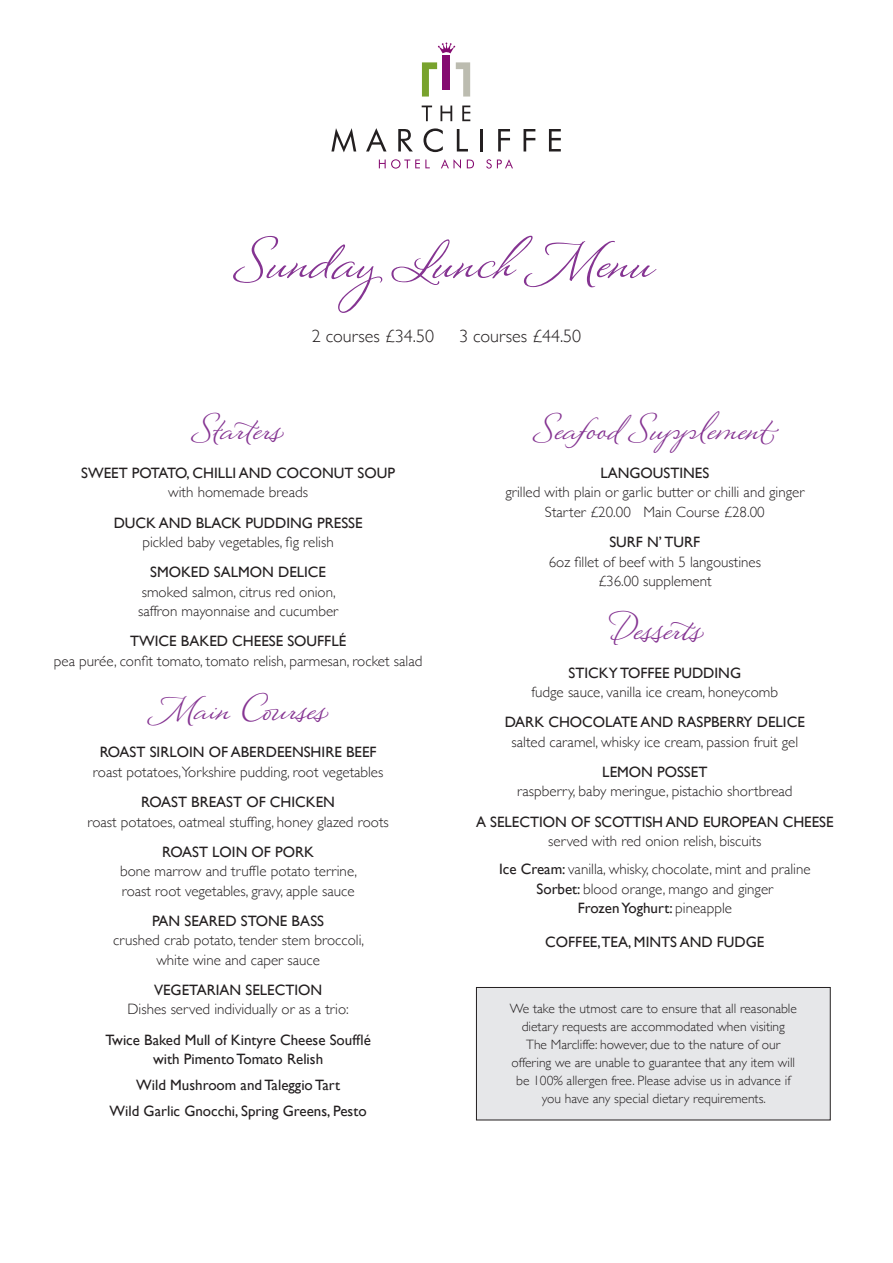
<style>
.page{position:relative;width:893px;height:1263px;background:#fff}
.page>*{position:absolute;margin:0;border:0;box-sizing:border-box;transform-origin:0 0}
.t1{font:63px "Montague Script";color:#853492}
.t2{font:40.5px "Montague Script";color:#853492}
.t3{font:300 18px "Gill Sans";color:#231f20}
.t4{font:300 15px/19.5px "Gill Sans";color:#231f20;text-align:center}
.t5{font:15px/19.5px "Gill Sans";color:#231f20;text-align:center}
.t6{font:300 13.5px/18px "Gill Sans";color:#231f20;text-align:center}
.s1{font-weight:400}
</style>
<div class="page">
<svg style="left:331px;top:128px;width:25px;height:24px"></svg>
<svg style="left:366px;top:128px;width:20px;height:23px"></svg>
<svg style="left:398px;top:129px;width:15px;height:22px"></svg>
<svg style="left:423px;top:128px;width:20px;height:24px"></svg>
<svg style="left:457px;top:129px;width:11px;height:22px"></svg>
<hr style="left:481px;top:129px;width:2px;height:22px;background:#231f20">
<svg style="left:498px;top:129px;width:12px;height:22px"></svg>
<svg style="left:524px;top:129px;width:11px;height:22px"></svg>
<svg style="left:549px;top:129px;width:12px;height:22px"></svg>
<svg style="left:422px;top:106px;width:10px;height:15px"></svg>
<svg style="left:440px;top:106px;width:12px;height:15px"></svg>
<svg style="left:462px;top:106px;width:8px;height:15px"></svg>
<svg style="left:422px;top:62px;width:15px;height:35px"></svg>
<svg style="left:456px;top:62px;width:14px;height:35px"></svg>
<div style="left:443px;top:55px;width:7px;height:35px;background:#850a70"></div>
<svg style="left:379px;top:159px;width:51px;height:10px"></svg>
<svg style="left:441px;top:159px;width:20px;height:10px"></svg>
<svg style="left:467px;top:160px;width:7px;height:8px"></svg>
<svg style="left:486px;top:159px;width:27px;height:10px"></svg>
<svg style="left:438px;top:43px;width:17px;height:10px"></svg>
<div style="left:476px;top:987px;width:354px;height:133px;background:#e6e7e9"></div>
<div style="left:476px;top:987px;width:354px;height:133px;border:1px solid #231f20"></div>
<h1 class="t1" style="left:240px;top:218px;width:415px">Sunday Lunch Menu</h1>
<p class="t3" style="left:312px;top:322px;width:124px">2 courses £34.50</p>
<p class="t3" style="left:459px;top:322px;width:124px">3 courses £44.50</p>
<h2 class="t2" style="left:195px;top:402px;width:89px">Starters</h2>
<p class="t5" style="left:81px;top:463px;width:315px">SWEET POTATO, CHILLI AND COCONUT SOUP</p>
<p class="t4" style="left:168px;top:482px;width:141px">with homemade breads</p>
<p class="t5" style="left:114px;top:513px;width:250px">DUCK AND BLACK PUDDING PRESSE</p>
<p class="t4" style="left:142px;top:532px;width:193px">pickled baby vegetables, fig relish</p>
<p class="t5" style="left:150px;top:562px;width:177px">SMOKED SALMON DELICE</p>
<p class="t4" style="left:138px;top:581px;width:202px;text-align:left">smoked salmon, citrus red onion, saffron mayonnaise and cucumber</p>
<p class="t5" style="left:130px;top:631px;width:218px">TWICE BAKED CHEESE SOUFFLÉ</p>
<p class="t4" style="left:54px;top:650px;width:370px">pea purée, confit tomato, tomato relish, parmesan, rocket salad</p>
<h2 class="t2" style="left:151px;top:681px;width:178px">Main Courses</h2>
<p class="t5" style="left:100px;top:742px;width:278px">ROAST SIRLOIN OF ABERDEENSHIRE BEEF</p>
<p class="t4" style="left:93px;top:761px;width:292px">roast potatoes,Yorkshire pudding, root vegetables</p>
<p class="t5" style="left:141px;top:792px;width:195px">ROAST BREAST OF CHICKEN</p>
<p class="t4" style="left:87px;top:811px;width:303px">roast potatoes, oatmeal stuffing, honey glazed roots</p>
<p class="t5" style="left:162px;top:842px;width:153px">ROAST LOIN OF PORK</p>
<p class="t4" style="left:120px;top:861px;width:239px;text-align:left">bone marrow and truffle potato terrine, roast root vegetables, gravy, apple sauce</p>
<p class="t5" style="left:152px;top:911px;width:173px">PAN SEARED STONE BASS</p>
<p class="t4" style="left:113px;top:930px;width:252px">crushed crab potato, tender stem broccoli, white wine and caper sauce</p>
<p class="t5" style="left:154px;top:980px;width:170px">VEGETARIAN SELECTION</p>
<p class="t4" style="left:127px;top:999px;width:223px">Dishes served individually or as a trio:</p>
<p class="t5" style="left:105px;top:1029px;width:267px">Twice Baked Mull of Kintyre Cheese Soufflé with Pimento Tomato Relish</p>
<p class="t5" style="left:110px;top:1072px;width:259px;line-height:26px">Wild Mushroom and Taleggio Tart<br>Wild Garlic Gnocchi, Spring Greens, Pesto</p>
<h2 class="t2" style="left:537px;top:402px;width:234px">Seafood Supplement</h2>
<p class="t5" style="left:600px;top:463px;width:110px">LANGOUSTINES</p>
<p class="t4" style="left:505px;top:482px;width:301px">grilled with plain or garlic butter or chilli and ginger<br>Starter £20.00 Main Course £28.00</p>
<p class="t5" style="left:609px;top:532px;width:92px">SURF N’ TURF</p>
<p class="t4" style="left:549px;top:551px;width:214px">6oz fillet of beef with 5 langoustines £36.00 supplement</p>
<h2 class="t2" style="left:609px;top:601px;width:95px">Desserts</h2>
<p class="t5" style="left:569px;top:663px;width:174px">STICKY TOFFEE PUDDING</p>
<p class="t4" style="left:532px;top:682px;width:248px">fudge sauce, vanilla ice cream, honeycomb</p>
<p class="t5" style="left:505px;top:712px;width:301px">DARK CHOCOLATE AND RASPBERRY DELICE</p>
<p class="t4" style="left:511px;top:731px;width:288px">salted caramel, whisky ice cream, passion fruit gel</p>
<p class="t5" style="left:602px;top:762px;width:107px">LEMON POSSET</p>
<p class="t4" style="left:517px;top:781px;width:277px">raspberry, baby meringue, pistachio shortbread</p>
<p class="t5" style="left:476px;top:811px;width:359px">A SELECTION OF SCOTTISH AND EUROPEAN CHEESE</p>
<p class="t4" style="left:499px;top:826px;width:313px;line-height:28px">served with red onion relish, biscuits<br><span class="s1">Ice Cream:</span> vanilla, whisky, chocolate, mint and praline</p>
<p class="t4" style="left:536px;top:878px;width:238px"><span class="s1">Sorbet:</span> blood orange, mango and ginger<br><span class="s1">Frozen Yoghurt:</span> pineapple</p>
<p class="t5" style="left:545px;top:932px;width:221px">COFFEE,TEA, MINTS AND FUDGE</p>
<p class="t6" style="left:510px;top:999px;width:288px">We take the utmost care to ensure that all reasonable dietary requests are accommodated when visiting The Marcliffe: however, due to the nature of our offering we are unable to guarantee that any item will be 100% allergen free. Please advise us in advance if you have any special dietary requirements.</p>
</div>
